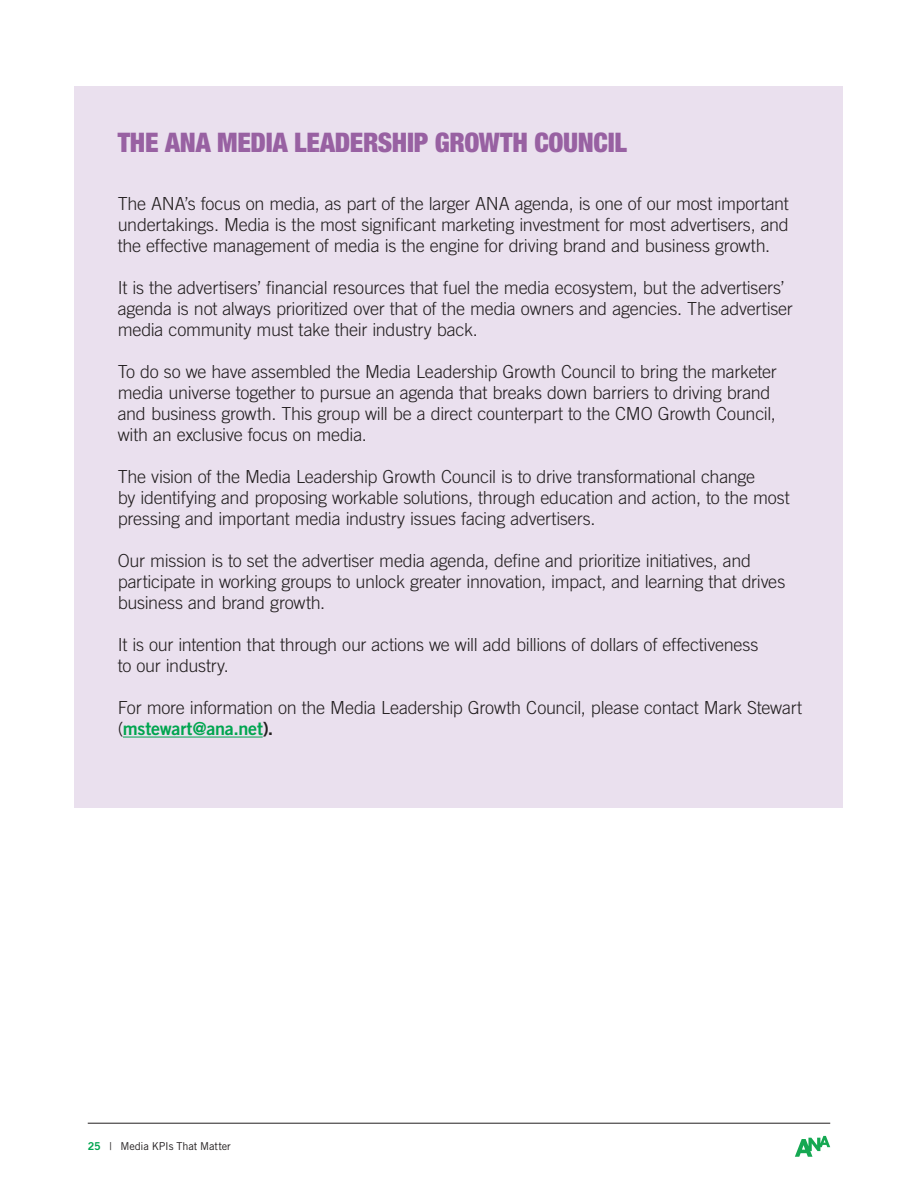
<style>
.page{position:relative;width:918px;height:1188px;background:#fff}
.page>*{position:absolute;margin:0;border:0;box-sizing:border-box;transform-origin:0 0}
.t1{font:900 condensed 27px "Helvetica Neue";letter-spacing:-.01em;color:#9861a2}
.t2{font:300 18px/21px "Trade Gothic LT Std";letter-spacing:-.015em;color:#231f20}
.t3{font:18px "Trade Gothic LT Std Bd 2";letter-spacing:-.015em;color:#00a54f}
.t4{font:10.8px "Trade Gothic LT Std";letter-spacing:-.01em;color:#231f20}
.s1{font-family:"Trade Gothic LT Std";font-weight:300;color:#231f20}
.s2{color:#231f20}
.s3{font-family:"Trade Gothic LT Std Bd 2";color:#00a54f}
</style>
<div class="page">
<hr style="left:88px;top:1123px;width:742px;height:1px;background:#231f20">
<svg style="left:795px;top:1136px;width:35px;height:21px"></svg>
<div style="left:75px;top:86px;width:768px;height:722px;background:#eae0ee"></div>
<hr style="left:123px;top:737px;width:140px;height:1px;background:#00a54f">
<h1 class="t1" style="left:118px;top:125px;width:511px">THE ANA MEDIA LEADERSHIP GROWTH COUNCIL</h1>
<p class="t2" style="left:118px;top:193px;width:673px;text-align:justify">The ANA’s focus on media, as part of the larger ANA agenda, is one of our most important undertakings. Media is the most significant marketing investment for most advertisers, and the effective management of media is the engine for driving brand and business growth.</p>
<p class="t2" style="left:118px;top:277px;width:677px">It is the advertisers’ financial resources that fuel the media ecosystem, but the advertisers’ agenda is not always prioritized over that of the media owners and agencies. The advertiser media community must take their industry back.</p>
<p class="t2" style="left:118px;top:361px;width:660px">To do so we have assembled the Media Leadership Growth Council to bring the marketer media universe together to pursue an agenda that breaks down barriers to driving brand and business growth. This group will be a direct counterpart to the CMO Growth Council, with an exclusive focus on media.</p>
<p class="t2" style="left:118px;top:466px;width:674px">The vision of the Media Leadership Growth Council is to drive transformational change<br>by identifying and proposing workable solutions, through education and action, to the most pressing and important media industry issues facing advertisers.</p>
<p class="t2" style="left:118px;top:550px;width:669px">Our mission is to set the advertiser media agenda, define and prioritize initiatives, and participate in working groups to unlock greater innovation, impact, and learning that drives business and brand growth.</p>
<p class="t2" style="left:118px;top:634px;width:642px">It is our intention that through our actions we will add billions of dollars of effectiveness to our industry.</p>
<p class="t2" style="left:118px;top:697px;width:686px">For more information on the Media Leadership Growth Council, please contact Mark Stewart</p>
<p class="t3" style="left:118px;top:718px;width:157px"><span class="s1">(</span>mstewart@ana.net<span class="s2">).</span></p>
<p class="t4" style="left:88px;top:1140px;width:145px"><span class="s3">25</span> | Media KPIs That Matter</p>
</div>
